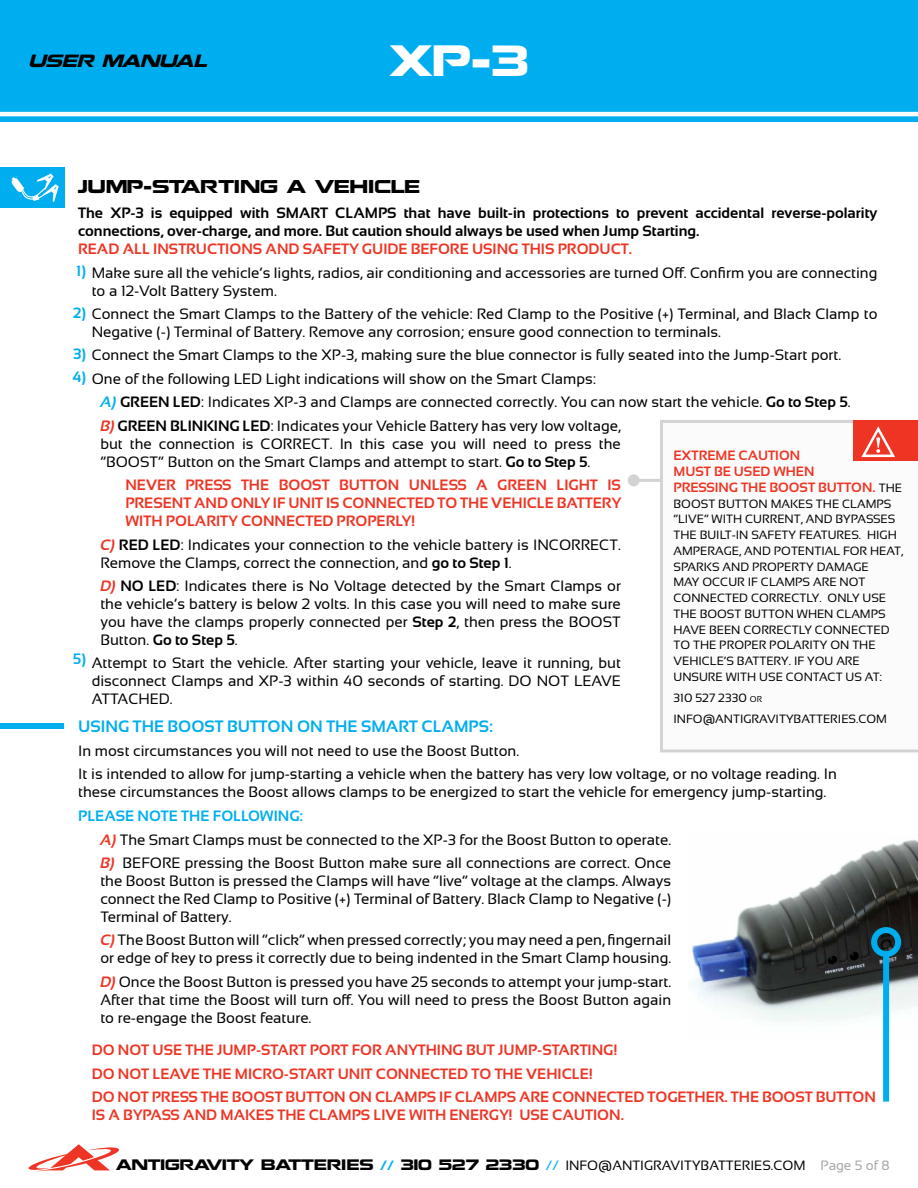
<style>
.page{position:relative;width:918px;height:1188px;background:#fff}
.page>*{position:absolute;margin:0;border:0;box-sizing:border-box;transform-origin:0 0}
.t1{font:39px "Nokia Kokia";color:#fff}
.t2{font:700 16.5px "Sansation";color:#00aeef}
.t3{font:16.5px "Nokia Kokia";color:#000}
.t4{font:italic 15.75px "Nokia Kokia";color:#000}
.t5{font:15px/18px "Sansation";color:#000}
.t6{font:700 15px/18px "Sansation";color:#ee3524;text-align:justify}
.t7{font:700 15px/18px "Sansation";color:#000}
.t8{font:700 15px "Sansation";color:#00aeef}
.t9{font:13.5px "Nokia Kokia";letter-spacing:-.01em;color:#000}
.t10{font:700 13.5px/15.8px "Sansation";color:#ee3524}
.t11{font:12px/15.8px "Sansation";color:#000}
.s1{font-weight:700;color:#00aeef}
.s2{font-weight:700;font-style:italic;color:#00aeef}
.s3{font-weight:700}
.s4{font-weight:700;font-style:italic;color:#ee3524}
.s5{font-weight:400;font-size:12px;color:#000}
.s6{font-size:8.4px}
.s7{font-family:"Sansation";font-weight:700;color:#00aeef}
.s8{font-family:"Sansation";color:#00aeef}
.s9{font-family:"Sansation"}
.s10{font-family:"Sansation";color:#a3a5a8}
</style>
<div class="page">
<div style="left:0;top:0;width:918px;height:122px;background:#00aeef"></div>
<hr style="left:0;top:112px;width:918px;height:4px;background:#fff">
<svg style="left:28px;top:1144px;width:91px;height:27px"></svg>
<div style="left:0;top:167px;width:64px;height:41px;background:#00aeef"></div>
<img style="left:691px;top:839px;width:227px;height:201px">
<svg style="left:11px;top:174px;width:48px;height:28px"></svg>
<svg style="left:660px;top:420px;width:258px;height:332px"></svg>
<div style="left:854px;top:420px;width:64px;height:40px;background:#ee3524"></div>
<svg style="left:861px;top:426px;width:34px;height:31px"></svg>
<hr style="left:634px;top:479px;width:28px;height:3px;background:#d1d3d4">
<div style="left:628px;top:474px;width:12px;height:12px;background:#d1d3d4;border-radius:50%"></div>
<div style="left:0;top:723px;width:64px;height:6px;background:#00aeef"></div>
<div style="left:883px;top:954px;width:6px;height:148px;background:#00aeef"></div>
<div style="left:871px;top:927px;width:30px;height:30px;border:6px solid #00aeef;border-radius:50%"></div>
<p class="t4" style="left:28px;top:51px;width:185px">USER MANUAL</p>
<h1 class="t1" style="left:389px;top:37px;width:142px">XP-3</h1>
<p class="t3" style="left:78px;top:177px;width:343px">JUMP-STARTING A VEHICLE</p>
<p class="t7" style="left:78px;top:204px;width:801px">The XP-3 is equipped with SMART CLAMPS that have built-in protections to prevent accidental reverse-polarity connections, over-charge, and more. But caution should always be used when Jump Starting.</p>
<p class="t6" style="left:78px;top:240px;width:556px">READ ALL INSTRUCTIONS AND SAFETY GUIDE BEFORE USING THIS PRODUCT.</p>
<p class="t5" style="left:92px;top:263px;width:787px;text-indent:-15px"><span class="s1">1)</span> Make sure all the vehicle’s lights, radios, air conditioning and accessories are turned Off. Confirm you are connecting to a 12-Volt Battery System.</p>
<p class="t5" style="left:92px;top:305px;width:787px;text-indent:-19px"><span class="s1">2)</span> Connect the Smart Clamps to the Battery of the vehicle: Red Clamp to the Positive (+) Terminal, and Black Clamp to<br>Negative (-) Terminal of Battery. Remove any corrosion; ensure good connection to terminals.</p>
<p class="t5" style="left:73px;top:346px;width:770px"><span class="s1">3)</span> Connect the Smart Clamps to the XP-3, making sure the blue connector is fully seated into the Jump-Start port.</p>
<p class="t5" style="left:100px;top:367px;width:752px;line-height:23.5px;text-indent:-28px"><span class="s1">4)</span> One of the following LED Light indications will show on the Smart Clamps:<br><span class="s2">A)</span> <span class="s3">GREEN LED</span>: Indicates XP-3 and Clamps are connected correctly. You can now start the vehicle. <span class="s3">Go to Step 5</span>.<br><span class="s4">B)</span> <span class="s3">GREEN BLINKING LED</span>: Indicates your Vehicle Battery has very low voltage,</p>
<p class="t5" style="left:100px;top:435px;width:522px">but the connection is CORRECT. In this case you will need to press the “BOOST” Button on the Smart Clamps and attempt to start. <span class="s3">Go to Step 5</span>.</p>
<p class="t6" style="left:125px;top:476px;width:497px">NEVER PRESS THE BOOST BUTTON UNLESS A GREEN LIGHT IS PRESENT AND ONLY IF UNIT IS CONNECTED TO THE VEHICLE BATTERY WITH POLARITY CONNECTED PROPERLY!</p>
<p class="t5" style="left:100px;top:535px;width:522px"><span class="s4">C)</span> <span class="s3">RED LED</span>: Indicates your connection to the vehicle battery is INCORRECT.<br>Remove the Clamps, correct the connection, and <span class="s3">go to Step 1</span>.</p>
<p class="t5" style="left:100px;top:577px;width:522px;text-align:justify"><span class="s4">D)</span> <span class="s3">NO LED</span>: Indicates there is No Voltage detected by the Smart Clamps or the vehicle’s battery is below 2 volts. In this case you will need to make sure you have the clamps properly connected per <span class="s3">Step 2</span>, then press the BOOST Button. <span class="s3">Go to Step 5</span>.</p>
<p class="t5" style="left:92px;top:654px;width:531px;text-align:justify">Attempt to Start the vehicle. After starting your vehicle, leave it running, but disconnect Clamps and XP-3 within 40 seconds of starting. DO NOT LEAVE ATTACHED.</p>
<p class="t10" style="left:673px;top:448px;width:230px">EXTREME CAUTION<br>MUST BE USED WHEN<br>PRESSING THE BOOST BUTTON. <span class="s5">THE</span></p>
<p class="t11" style="left:673px;top:496px;width:231px">BOOST BUTTON MAKES THE CLAMPS “LIVE” WITH CURRENT, AND BYPASSES<br>THE BUILT-IN SAFETY FEATURES. HIGH<br>AMPERAGE, AND POTENTIAL FOR HEAT,<br>SPARKS AND PROPERTY DAMAGE<br>MAY OCCUR IF CLAMPS ARE NOT<br>CONNECTED CORRECTLY. ONLY USE<br>THE BOOST BUTTON WHEN CLAMPS<br>HAVE BEEN CORRECTLY CONNECTED<br>TO THE PROPER POLARITY ON THE<br>VEHICLE’S BATTERY. IF YOU ARE<br>UNSURE WITH USE CONTACT US AT:</p>
<p class="t11" style="left:674px;top:687px;width:215px;line-height:21.1px">310 527 2330 <span class="s6">or<br></span>INFO@ANTIGRAVITYBATTERIES.COM</p>
<p class="t8" style="left:73px;top:651px;width:15px">5)</p>
<p class="t2" style="left:78px;top:717px;width:416px">USING THE BOOST BUTTON ON THE SMART CLAMPS:</p>
<p class="t5" style="left:78px;top:739px;width:760px;line-height:23.4px">In most circumstances you will not need to use the Boost Button.<br>It is intended to allow for jump-starting a vehicle when the battery has very low voltage, or no voltage reading. In</p>
<p class="t5" style="left:78px;top:783px;width:750px">these circumstances the Boost allows clamps to be energized to start the vehicle for emergency jump-starting.</p>
<p class="t5" style="left:100px;top:804px;width:572px;line-height:23.4px;text-indent:-22px"><span class="s1">PLEASE NOTE THE FOLLOWING:<br></span><span class="s4">A)</span> The Smart Clamps must be connected to the XP-3 for the Boost Button to operate.<br><span class="s4">B)</span> BEFORE pressing the Boost Button make sure all connections are correct. Once</p>
<p class="t5" style="left:100px;top:872px;width:572px;text-align:justify">the Boost Button is pressed the Clamps will have “live” voltage at the clamps. Always connect the Red Clamp to Positive (+) Terminal of Battery. Black Clamp to Negative (-)<br>Terminal of Battery.</p>
<p class="t5" style="left:100px;top:931px;width:572px"><span class="s4">C)</span> The Boost Button will “click” when pressed correctly; you may need a pen, fingernail or edge of key to press it correctly due to being indented in the Smart Clamp housing.</p>
<p class="t5" style="left:100px;top:973px;width:572px;text-align:justify"><span class="s4">D)</span> Once the Boost Button is pressed you have 25 seconds to attempt your jump-start.<br>After that time the Boost will turn off. You will need to press the Boost Button again to re-engage the Boost feature.</p>
<p class="t6" style="left:92px;top:1038px;width:786px;line-height:23.4px;text-align:left">DO NOT USE THE JUMP-START PORT FOR ANYTHING BUT JUMP-STARTING!<br>DO NOT LEAVE THE MICRO-START UNIT CONNECTED TO THE VEHICLE!<br>DO NOT PRESS THE BOOST BUTTON ON CLAMPS IF CLAMPS ARE CONNECTED TOGETHER. THE BOOST BUTTON</p>
<p class="t6" style="left:92px;top:1106px;width:534px">IS A BYPASS AND MAKES THE CLAMPS LIVE WITH ENERGY! USE CAUTION.</p>
<p class="t9" style="left:116px;top:1156px;width:775px">ANTIGRAVITY BATTERIES <span class="s7">//</span> 310 527 2330 <span class="s8">//</span> <span class="s9">INFO@ANTIGRAVITYBATTERIES.COM</span> <span class="s10">Page 5 of 8</span></p>
</div>
